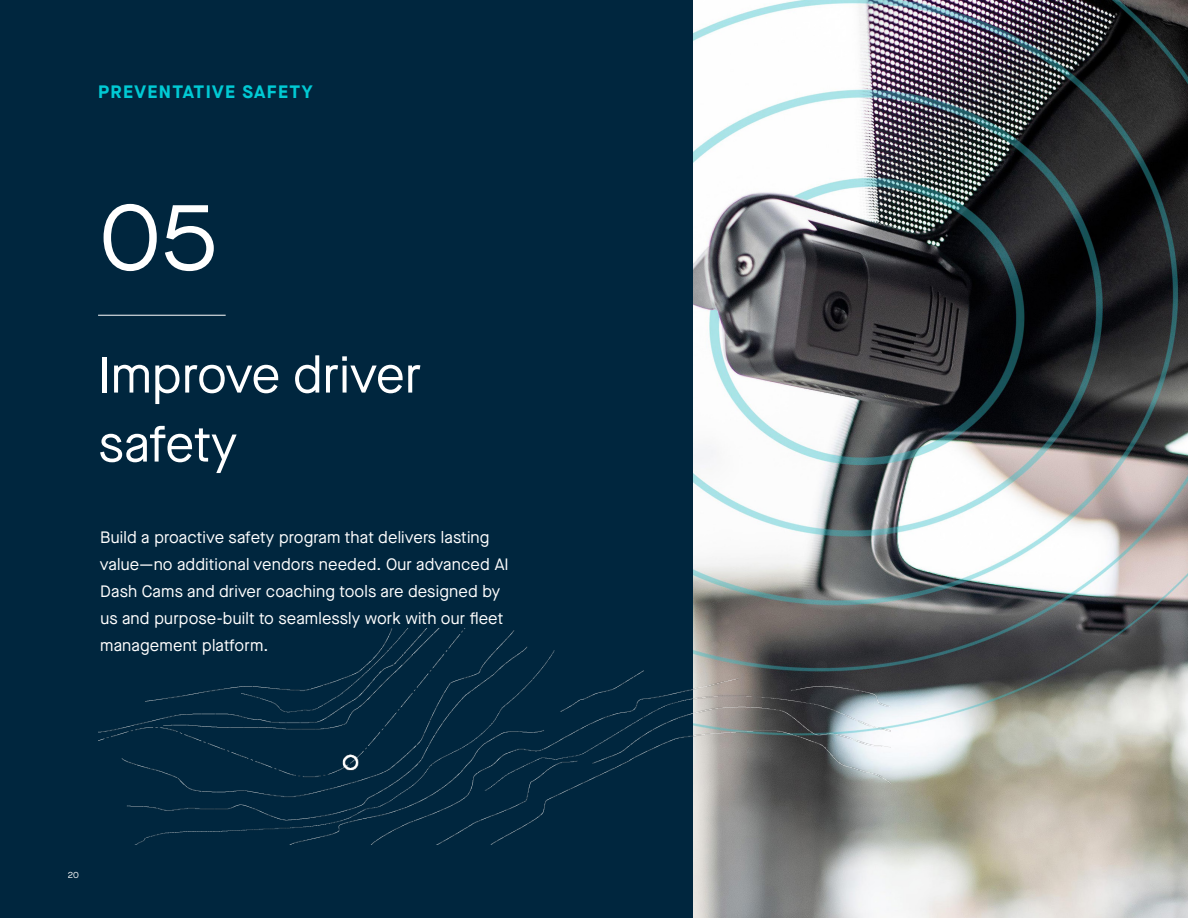
<style>
.page{position:relative;width:1188px;height:918px;background:#fff}
.page>*{position:absolute;margin:0;border:0;box-sizing:border-box;transform-origin:0 0}
.Numerals__white{font:96px "Maison Neue";color:#fff}
.t1{font:51px/69px "Maison Neue";color:#fff}
.Numerals__white-2{font:700 18px "Maison Neue";letter-spacing:.075em;color:#00cad4}
.t2{font:16.5px/27px "Maison Neue";letter-spacing:.01em;color:#fff}
.t3{font:9px "Maison Neue";color:#fff}
</style>
<div class="page">
<img style="left:693px;top:0;width:495px;height:918px">
<div style="left:0;top:0;width:693px;height:918px;background:#00263e"></div>
<img style="left:98px;top:628px;width:793px;height:216px">
<hr style="left:98px;top:315px;width:128px;height:1px;background:#fff">
<p class="Numerals__white-2" style="left:98px;top:79px;width:216px">PREVENTATIVE SAFETY</p>
<p class="Numerals__white" style="left:99px;top:172px;width:119px">05</p>
<h1 class="t1" style="left:98px;top:340px;width:325px">Improve driver safety</h1>
<h1 class="t2" style="left:100px;top:523px;width:410px">Build a proactive safety program that delivers lasting value—no additional vendors needed. Our advanced AI Dash Cams and driver coaching tools are designed by us and purpose-built to seamlessly work with our fleet management platform.</h1>
<p class="t3" style="left:68px;top:868px;width:12px">20</p>
</div>
